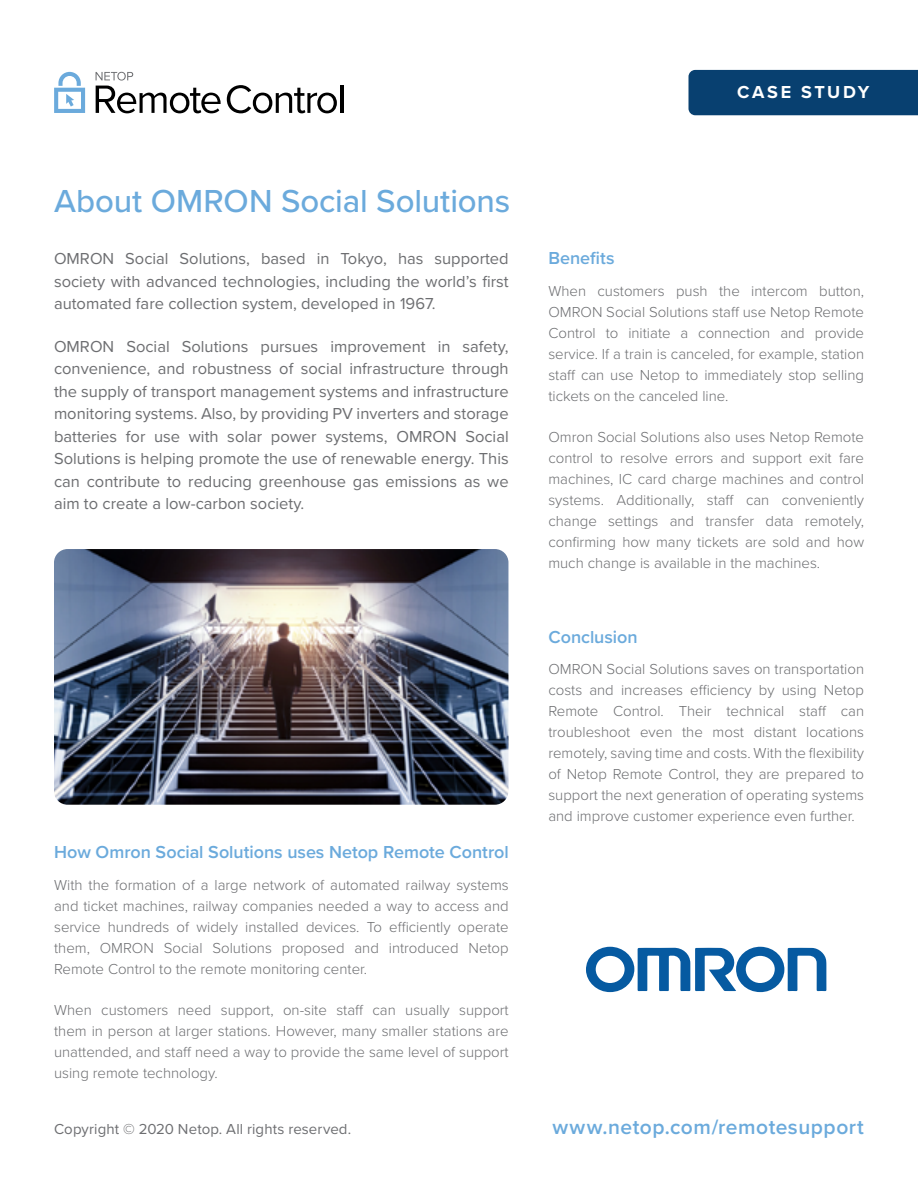
<style>
.page{position:relative;width:918px;height:1188px;background:#fff}
.page>*{position:absolute;margin:0;border:0;box-sizing:border-box;transform-origin:0 0}
.t1{font:500 33px "Proxima Nova";letter-spacing:-.005em;color:#6baadc}
.t2{font:600 21px "Proxima Nova";letter-spacing:.025em;color:#6baadc}
.t3{font:600 18px "Proxima Nova";color:#6baadc}
.t4{font:700 18px "Proxima Nova";letter-spacing:.145em;color:#fff}
.t5{font:16.5px/22.5px "Proxima Nova";color:#6d6e71;text-align:justify}
.t6{font:300 15px/21px "Proxima Nova";color:#6d6e71;text-align:justify}
.t7{font:15px "Proxima Nova";letter-spacing:.005em;color:#6d6e71}
</style>
<div class="page">
<img style="left:54px;top:549px;width:454px;height:256px">
<svg style="left:227px;top:85px;width:110px;height:28px"></svg>
<hr style="left:340px;top:86px;width:3px;height:27px;background:#000">
<svg style="left:96px;top:72px;width:125px;height:41px"></svg>
<svg style="left:54px;top:72px;width:31px;height:41px"></svg>
<svg style="left:586px;top:946px;width:240px;height:46px"></svg>
<div style="left:688px;top:70px;width:230px;height:45px;background:#084070"></div>
<h1 class="t1" style="left:54px;top:176px;width:458px">About OMRON Social Solutions</h1>
<p class="t5" style="left:54px;top:247px;width:456px">OMRON Social Solutions, based in Tokyo, has supported society with advanced technologies, including the world’s first automated fare collection system, developed in 1967.</p>
<p class="t5" style="left:54px;top:334px;width:456px">OMRON Social Solutions pursues improvement in safety, convenience, and robustness of social infrastructure through the supply of transport management systems and infrastructure monitoring systems. Also, by providing PV inverters and storage batteries for use with solar power systems, OMRON Social Solutions is helping promote the use of renewable energy. This can contribute to reducing greenhouse gas emissions as we aim to create a low-carbon society.</p>
<p class="t3" style="left:54px;top:839px;width:456px">How Omron Social Solutions uses Netop Remote Control</p>
<p class="t6" style="left:54px;top:874px;width:456px">With the formation of a large network of automated railway systems and ticket machines, railway companies needed a way to access and service hundreds of widely installed devices. To efficiently operate them, OMRON Social Solutions proposed and introduced Netop Remote Control to the remote monitoring center.</p>
<p class="t6" style="left:54px;top:999px;width:456px">When customers need support, on-site staff can usually support them in person at larger stations. However, many smaller stations are unattended, and staff need a way to provide the same level of support using remote technology.</p>
<p class="t3" style="left:548px;top:245px;width:68px">Benefits</p>
<p class="t4" style="left:737px;top:79px;width:134px">CASE STUDY</p>
<p class="t6" style="left:548px;top:279px;width:317px">When customers push the intercom button, OMRON Social Solutions staff use Netop Remote Control to initiate a connection and provide service. If a train is canceled, for example, station staff can use Netop to immediately stop selling tickets on the canceled line.</p>
<p class="t6" style="left:548px;top:426px;width:317px">Omron Social Solutions also uses Netop Remote control to resolve errors and support exit fare machines, IC card charge machines and control systems. Additionally, staff can conveniently change settings and transfer data remotely, confirming how many tickets are sold and how much change is available in the machines.</p>
<p class="t3" style="left:548px;top:623px;width:91px">Conclusion</p>
<p class="t6" style="left:548px;top:658px;width:317px">OMRON Social Solutions saves on transportation costs and increases efficiency by using Netop Remote Control. Their technical staff can troubleshoot even the most distant locations remotely, saving time and costs. With the flexibility of Netop Remote Control, they are prepared to support the next generation of operating systems and improve customer experience even further.</p>
<p class="t7" style="left:54px;top:1118px;width:299px">Copyright © 2020 Netop. All rights reserved.</p>
<h2 class="t2" style="left:552px;top:1111px;width:313px">www.netop.com/remotesupport</h2>
</div>
